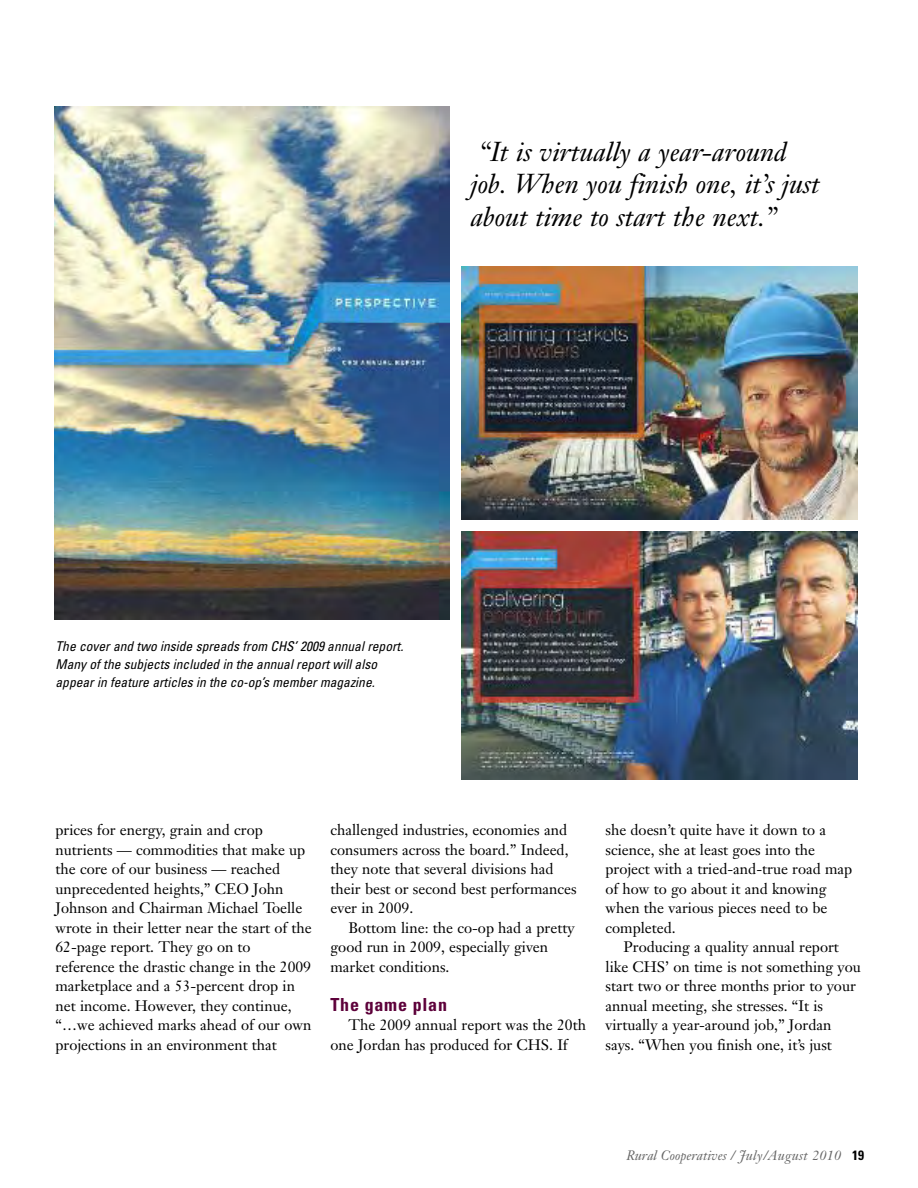
<style>
.page{position:relative;width:918px;height:1188px;background:#fff}
.page>*{position:absolute;margin:0;border:0;box-sizing:border-box;transform-origin:0 0}
.t1{font:italic 27px/32.4px "Janson Text";color:#000}
.t2{font:700 condensed 18px "Univers";letter-spacing:.045em;color:#5d003a}
.t3{font:15px/19.5px "Janson Text";color:#000}
.t4{font:italic condensed 13.5px/18px "Univers";color:#000}
.t5{font:italic 13.5px "Janson Text";color:#666}
.s1{font-family:"Univers";font-weight:700;font-style:normal;font-stretch:condensed;color:#000}
</style>
<div class="page">
<img style="left:54px;top:107px;width:396px;height:513px">
<img style="left:462px;top:267px;width:395px;height:253px">
<img style="left:462px;top:531px;width:395px;height:249px">
<h1 class="t1" style="left:471px;top:138px;width:350px">“It is virtually a year-around job. When you finish one, it’s just about time to start the next.”</h1>
<p class="t4" style="left:56px;top:639px;width:349px">The cover and two inside spreads from CHS’ 2009 annual report.<br>Many of the subjects included in the annual report will also appear in feature articles in the co-op’s member magazine.</p>
<p class="t3" style="left:56px;top:822px;width:258px">prices for energy, grain and crop nutrients — commodities that make up the core of our business — reached unprecedented heights,” CEO John Johnson and Chairman Michael Toelle wrote in their letter near the start of the 62-page report. They go on to reference the drastic change in the 2009 marketplace and a 53-percent drop in net income. However, they continue, “…we achieved marks ahead of our own projections in an environment that</p>
<p class="t3" style="left:330px;top:822px;width:248px">challenged industries, economies and consumers across the board.” Indeed, they note that several divisions had their best or second best performances ever in 2009.</p>
<p class="t3" style="left:330px;top:919px;width:246px;text-indent:18px">Bottom line: the co-op had a pretty good run in 2009, especially given market conditions.</p>
<p class="t2" style="left:331px;top:998px;width:118px">The game plan</p>
<p class="t3" style="left:331px;top:1017px;width:257px;text-indent:18px">The 2009 annual report was the 20th one Jordan has produced for CHS. If</p>
<p class="t3" style="left:606px;top:822px;width:248px">she doesn’t quite have it down to a science, she at least goes into the project with a tried-and-true road map of how to go about it and knowing when the various pieces need to be completed.</p>
<p class="t3" style="left:606px;top:939px;width:257px;text-indent:18px">Producing a quality annual report like CHS’ on time is not something you start two or three months prior to your annual meeting, she stresses. “It is virtually a year-around job,” Jordan says. “When you finish one, it’s just</p>
<p class="t5" style="left:626px;top:1150px;width:239px">Rural Cooperatives / July/August 2010 <span class="s1">19</span></p>
</div>
